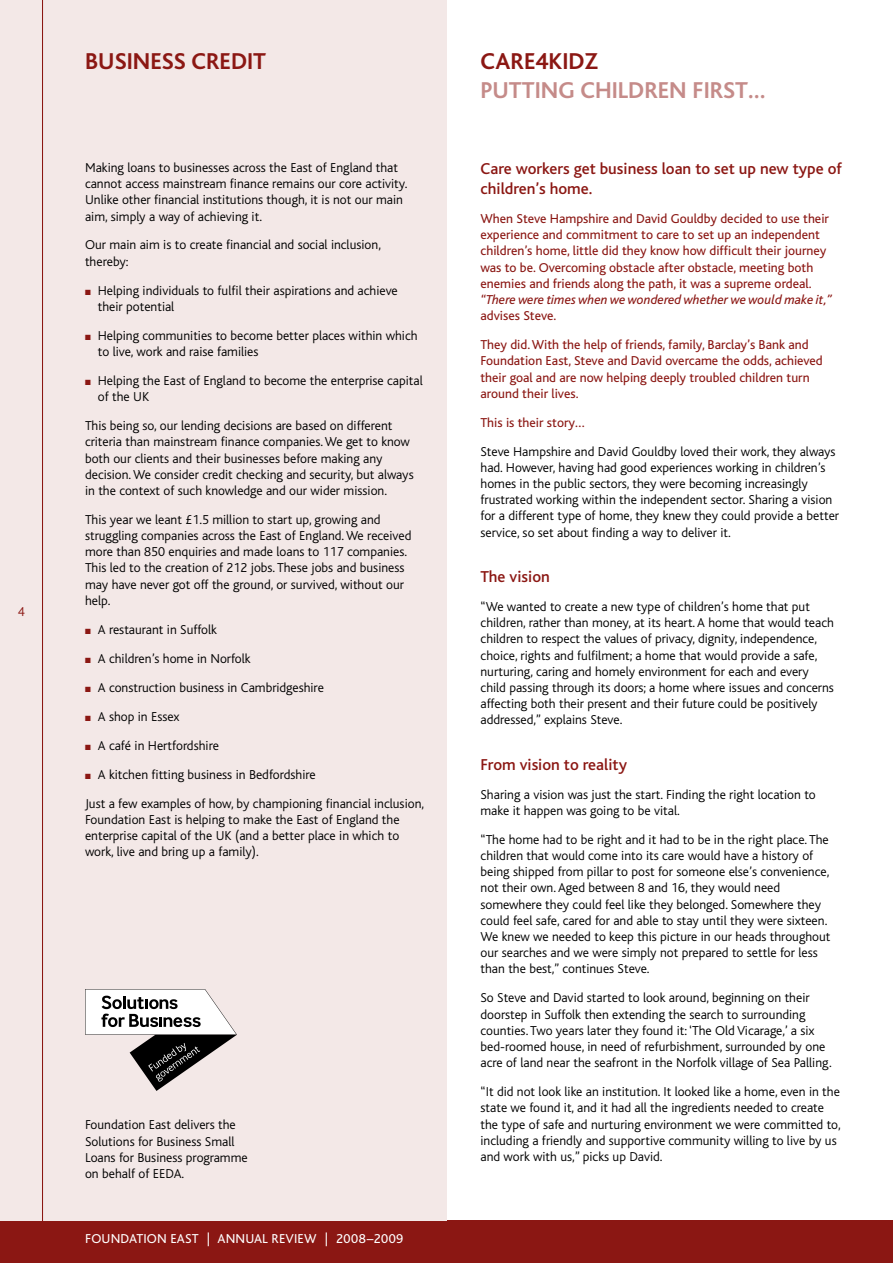
<style>
.page{position:relative;width:893px;height:1263px;background:#fff}
.page>*{position:absolute;margin:0;border:0;box-sizing:border-box;transform-origin:0 0}
.t1{font:700 24px "Bliss";color:#8b1713}
.t2{font:700 24px "Bliss";color:#c58b89}
.t3{font:500 16.5px/19.8px "Bliss";color:#8b1713}
.t4{font:300 13.5px/16.2px "Bliss";color:#000}
.t5{font:13.5px/16.2px "Bliss";color:#8b1713}
.t6{font:italic 13.5px "Bliss";color:#8b1713}
.t7{font:13.5px "Bliss";letter-spacing:.01em;color:#fff}
.s1{color:#8b1713}
</style>
<div class="page">
<div style="left:0;top:1220px;width:893px;height:43px;background:#8b1713"></div>
<div style="left:0;top:0;width:446px;height:1220px;background:#f3e8e7"></div>
<hr style="left:42px;top:0;width:1px;height:1263px;background:#8b1713">
<svg style="left:85px;top:989px;width:152px;height:102px"></svg>
<h1 class="t1" style="left:85px;top:49px;width:183px">BUSINESS CREDIT</h1>
<p class="t4" style="left:85px;top:160px;width:324px">Making loans to businesses across the East of England that cannot access mainstream finance remains our core activity.<br>Unlike other financial institutions though, it is not our main aim, simply a way of achieving it.</p>
<p class="t4" style="left:85px;top:237px;width:297px">Our main aim is to create financial and social inclusion, thereby:</p>
<p class="t4" style="left:98px;top:282px;width:301px;text-indent:-13px"><span class="s1">■</span> Helping individuals to fulfil their aspirations and achieve their potential</p>
<p class="t4" style="left:98px;top:327px;width:321px;text-indent:-13px"><span class="s1">■</span> Helping communities to become better places within which to live, work and raise families</p>
<p class="t4" style="left:98px;top:373px;width:326px;text-indent:-13px"><span class="s1">■</span> Helping the East of England to become the enterprise capital of the UK</p>
<p class="t4" style="left:85px;top:418px;width:330px">This being so, our lending decisions are based on different criteria than mainstream finance companies. We get to know both our clients and their businesses before making any decision. We consider credit checking and security, but always in the context of such knowledge and our wider mission.</p>
<p class="t4" style="left:85px;top:512px;width:328px">This year we leant £1.5 million to start up, growing and struggling companies across the East of England. We received more than 850 enquiries and made loans to 117 companies.<br>This led to the creation of 212 jobs. These jobs and business may have never got off the ground, or survived, without our help.</p>
<p class="t4" style="left:85px;top:621px;width:133px"><span class="s1">■</span> A restaurant in Suffolk</p>
<p class="t4" style="left:85px;top:650px;width:167px"><span class="s1">■</span> A children’s home in Norfolk</p>
<p class="t4" style="left:85px;top:679px;width:240px"><span class="s1">■</span> A construction business in Cambridgeshire</p>
<p class="t4" style="left:85px;top:708px;width:96px"><span class="s1">■</span> A shop in Essex</p>
<p class="t4" style="left:85px;top:737px;width:135px"><span class="s1">■</span> A café in Hertfordshire</p>
<p class="t4" style="left:85px;top:760px;width:341px;line-height:29px"><span class="s1">■</span> A kitchen fitting business in Bedfordshire<br>Just a few examples of how, by championing financial inclusion,</p>
<p class="t4" style="left:85px;top:811px;width:316px;text-align:justify">Foundation East is helping to make the East of England the enterprise capital of the UK (and a better place in which to work, live and bring up a family).</p>
<p class="t4" style="left:85px;top:1117px;width:164px">Foundation East delivers the<br>Solutions for Business Small<br>Loans for Business programme on behalf of EEDA.</p>
<p class="t7" style="left:85px;top:1231px;width:320px">FOUNDATION EAST | ANNUAL REVIEW | 2008–2009</p>
<h1 class="t1" style="left:480px;top:49px;width:119px">CARE4KIDZ</h1>
<h1 class="t2" style="left:480px;top:78px;width:178px">PUTTING CHILDREN</h1>
<h1 class="t2" style="left:692px;top:78px;width:75px">FIRST…</h1>
<p class="t3" style="left:480px;top:159px;width:363px">Care workers get business loan to set up new type of children’s home.</p>
<p class="t5" style="left:480px;top:211px;width:350px">When Steve Hampshire and David Gouldby decided to use their experience and commitment to care to set up an independent children’s home, little did they know how difficult their journey was to be. Overcoming obstacle after obstacle, meeting both enemies and friends along the path, it was a supreme ordeal.</p>
<p class="t6" style="left:480px;top:293px;width:353px">“There were times when we wondered whether we would make it,”</p>
<p class="t5" style="left:480px;top:301px;width:330px;line-height:29px">advises Steve.<br>They did. With the help of friends, family, Barclay’s Bank and</p>
<p class="t5" style="left:480px;top:353px;width:344px">Foundation East, Steve and David overcame the odds, achieved their goal and are now helping deeply troubled children turn around their lives.</p>
<p class="t5" style="left:480px;top:414px;width:106px">This is their story…</p>
<p class="t4" style="left:480px;top:443px;width:360px">Steve Hampshire and David Gouldby loved their work, they always had. However, having had good experiences working in children’s homes in the public sectors, they were becoming increasingly frustrated working within the independent sector. Sharing a vision for a different type of home, they knew they could provide a better service, so set about finding a way to deliver it.</p>
<p class="t3" style="left:480px;top:567px;width:71px">The vision</p>
<p class="t4" style="left:480px;top:599px;width:355px">“We wanted to create a new type of children’s home that put children, rather than money, at its heart. A home that would teach children to respect the values of privacy, dignity, independence, choice, rights and fulfilment; a home that would provide a safe, nurturing, caring and homely environment for each and every child passing through its doors; a home where issues and concerns affecting both their present and their future could be positively addressed,” explains Steve.</p>
<p class="t3" style="left:480px;top:755px;width:148px">From vision to reality</p>
<p class="t4" style="left:480px;top:786px;width:337px">Sharing a vision was just the start. Finding the right location to make it happen was going to be vital.</p>
<p class="t4" style="left:480px;top:831px;width:352px">“The home had to be right and it had to be in the right place. The children that would come into its care would have a history of being shipped from pillar to post for someone else’s convenience, not their own. Aged between 8 and 16, they would need somewhere they could feel like they belonged. Somewhere they could feel safe, cared for and able to stay until they were sixteen.<br>We knew we needed to keep this picture in our heads throughout our searches and we were simply not prepared to settle for less than the best,” continues Steve.</p>
<p class="t4" style="left:480px;top:990px;width:353px">So Steve and David started to look around, beginning on their doorstep in Suffolk then extending the search to surrounding counties. Two years later they found it: ‘The Old Vicarage,’ a six bed-roomed house, in need of refurbishment, surrounded by one acre of land near the seafront in the Norfolk village of Sea Palling.</p>
<p class="t4" style="left:480px;top:1084px;width:362px">“It did not look like an institution. It looked like a home, even in the state we found it, and it had all the ingredients needed to create the type of safe and nurturing environment we were committed to, including a friendly and supportive community willing to live by us and work with us,” picks up David.</p>
</div>
